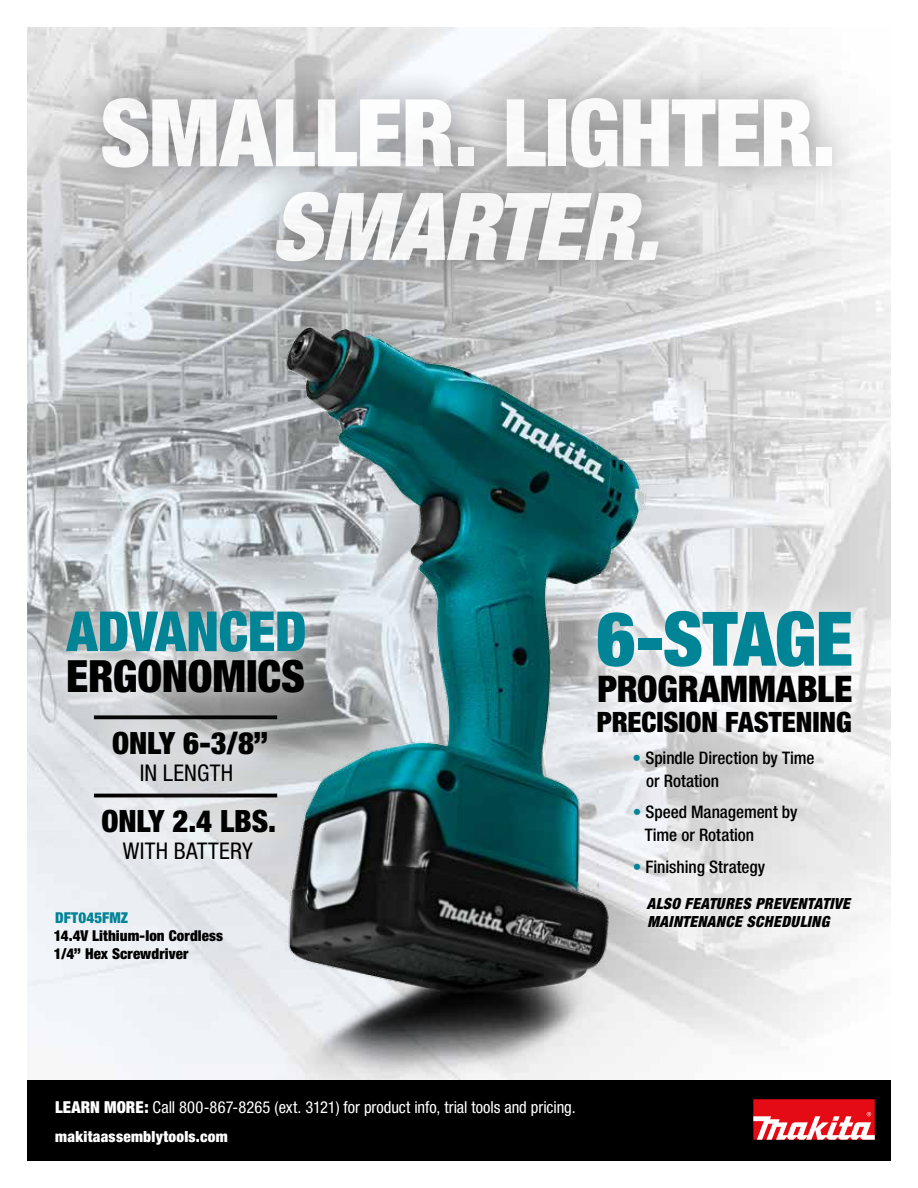
<style>
.page{position:relative;width:918px;height:1188px;background:#fff}
.page>*{position:absolute;margin:0;border:0;box-sizing:border-box;transform-origin:0 0}
.t1{font:900 condensed 93.75px "Helvetica Neue";letter-spacing:-.015em;color:#fff}
.t2{font:italic 900 condensed 93.75px "Helvetica Neue";letter-spacing:-.01em;color:#fff}
.t3{font:900 condensed 75.3px "Helvetica Neue";letter-spacing:-.015em;color:#008496}
.t4{font:900 condensed 55.35px "Helvetica Neue";letter-spacing:-.01em;color:#008496}
.t5{font:900 condensed 44.55px "Helvetica Neue";letter-spacing:-.005em;color:#000}
.t6{font:900 condensed 36.75px "Helvetica Neue";letter-spacing:-.005em;color:#000}
.t7{font:900 condensed 30.75px "Helvetica Neue";letter-spacing:-.005em;color:#000}
.t8{font:900 condensed 28.05px "Helvetica Neue";letter-spacing:-.005em;color:#000}
.t9{font:condensed 23.1px "Helvetica Neue";letter-spacing:.015em;color:#000}
.t10{font:500 condensed 17.25px/23.1px "Helvetica Neue";color:#000}
.t11{font:condensed 16.5px "Helvetica Neue";color:#fff}
.t12{font:italic 900 condensed 15.3px/18.5px "Helvetica Neue";letter-spacing:.025em;color:#000}
.t13{font:900 condensed 15.3px "Helvetica Neue";letter-spacing:.015em;color:#fff}
.t14{font:900 condensed 15px/18px "Helvetica Neue";letter-spacing:.005em;color:#000}
.t15{font:900 condensed 15px "Helvetica Neue";letter-spacing:.01em;color:#008496}
.s1{color:#008496}
.s2{font-weight:900}
</style>
<div class="page">
<img style="left:27px;top:27px;width:864px;height:1053px">
<img style="left:216px;top:293px;width:486px;height:787px">
<svg style="left:566px;top:579px;width:317px;height:380px"></svg>
<div style="left:71px;top:67px;width:793px;height:226px;background:#000;opacity:.5"></div>
<svg style="left:66px;top:812px;width:239px;height:77px;background:#dee0e4"></svg>
<svg style="left:66px;top:724px;width:239px;height:88px;background:#cdcfd2"></svg>
<svg style="left:36px;top:579px;width:300px;height:145px;background:#bdbfc1"></svg>
<div style="left:27px;top:1080px;width:864px;height:81px;background:#000"></div>
<div style="left:753px;top:1099px;width:122px;height:41px;background:#e50b14"></div>
<svg style="left:753px;top:1112px;width:122px;height:28px"></svg>
<h1 class="t1" style="left:100px;top:75px;width:738px">SMALLER. LIGHTER.</h1>
<h1 class="t2" style="left:271px;top:169px;width:390px">SMARTER.</h1>
<h3 class="t4" style="left:67px;top:597px;width:242px">ADVANCED</h3>
<h3 class="t5" style="left:66px;top:649px;width:240px">ERGONOMICS</h3>
<h3 class="t7" style="left:112px;top:724px;width:158px">ONLY 6-3/8”</h3>
<h3 class="t9" style="left:140px;top:759px;width:95px">IN LENGTH</h3>
<h3 class="t7" style="left:102px;top:802px;width:176px">ONLY 2.4 LBS.</h3>
<h3 class="t9" style="left:123px;top:837px;width:131px">WITH BATTERY</h3>
<p class="t15" style="left:55px;top:908px;width:74px">DFT045FMZ</p>
<p class="t14" style="left:54px;top:926px;width:171px">14.4V Lithium-Ion Cordless<br>1/4” Hex Screwdriver</p>
<h2 class="t3" style="left:596px;top:592px;width:258px">6-STAGE</h2>
<h3 class="t6" style="left:597px;top:666px;width:257px">PROGRAMMABLE</h3>
<h3 class="t8" style="left:597px;top:705px;width:256px">PRECISION FASTENING</h3>
<p class="t10" style="left:646px;top:746px;width:170px;text-indent:-14px"><span class="s1">•</span> Spindle Direction by Time or Rotation</p>
<p class="t10" style="left:645px;top:800px;width:154px;text-indent:-12px"><span class="s1">•</span> Speed Management by<br>Time or Rotation</p>
<p class="t10" style="left:633px;top:855px;width:134px"><span class="s1">•</span> Finishing Strategy</p>
<p class="t12" style="left:647px;top:894px;width:204px">ALSO FEATURES PREVENTATIVE<br>MAINTENANCE SCHEDULING</p>
<p class="t11" style="left:55px;top:1097px;width:522px"><span class="s2">LEARN MORE:</span> Call 800-867-8265 (ext. 3121) for product info, trial tools and pricing.</p>
<p class="t13" style="left:55px;top:1127px;width:174px">makitaassemblytools.com</p>
</div>
